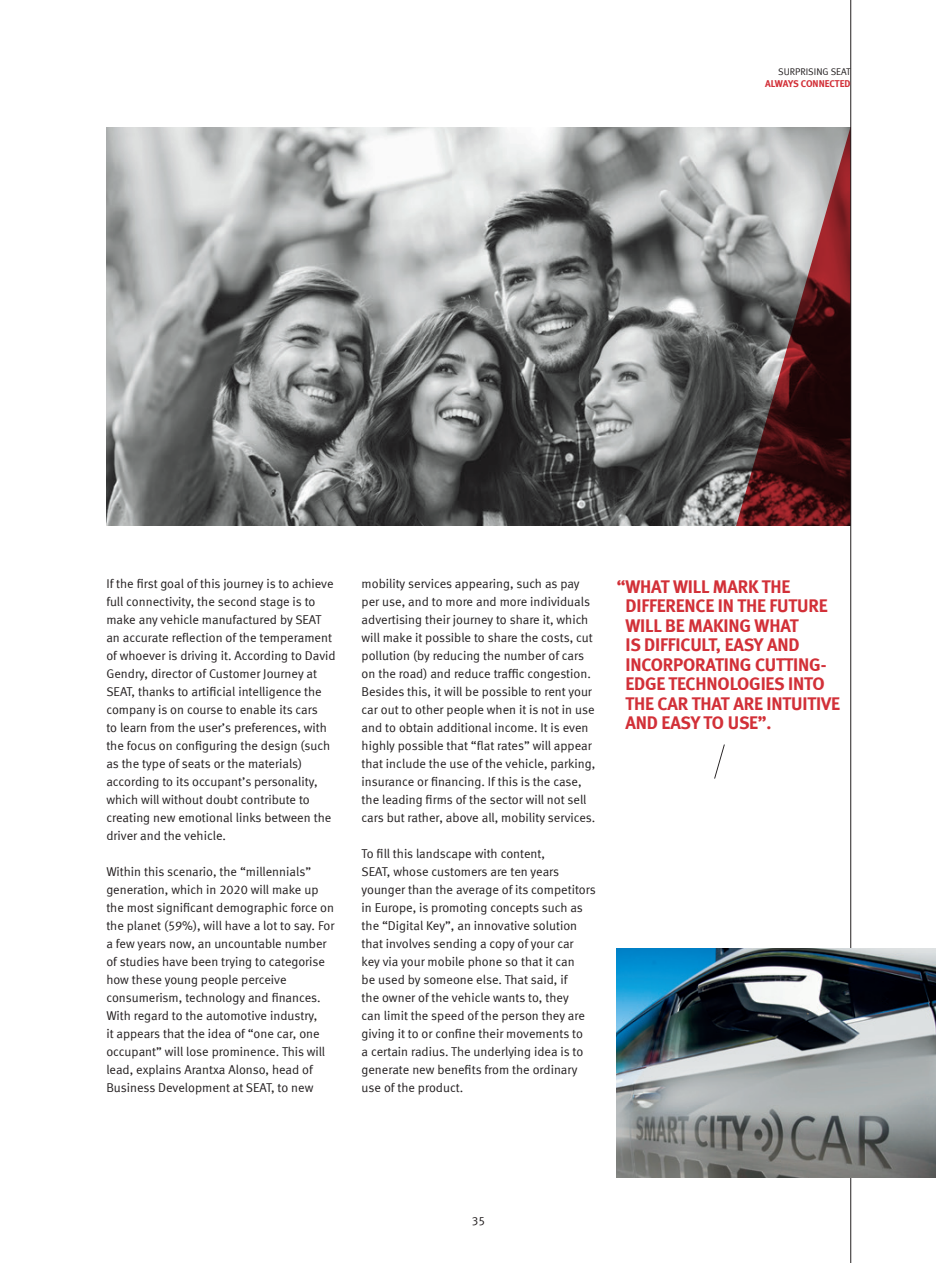
<style>
.page{position:relative;width:936px;height:1263px;background:#fff}
.page>*{position:absolute;margin:0;border:0;box-sizing:border-box;transform-origin:0 0}
.t1{font:700 18px/19.5px "Seat Meta";letter-spacing:-.01em;color:#d23038}
.t2{font:12.75px/18px "Seat Meta Normal";color:#231f20}
.t3{font:12px "Seat Meta Normal";color:#231f20}
.t4{font:700 9.75px "Seat Meta";color:#d23038}
.t5{font:9.75px "Seat Meta Normal";color:#231f20}
</style>
<div class="page">
<img style="left:106px;top:128px;width:621px;height:398px">
<svg style="left:727px;top:128px;width:123px;height:398px;background:#72595a"></svg>
<hr style="left:850px;top:0;width:1px;height:1263px;background:#231f20">
<svg style="left:714px;top:744px;width:10px;height:35px"></svg>
<img style="left:617px;top:948px;width:318px;height:230px">
<p class="t5" style="left:778px;top:66px;width:74px">SURPRISING SEAT</p>
<p class="t4" style="left:765px;top:78px;width:7px">ALWAYS</p>
<p class="t4" style="left:800px;top:78px;width:7px">CONNECTED</p>
<p class="t2" style="left:106px;top:574px;width:231px">If the first goal of this journey is to achieve full connectivity, the second stage is to make any vehicle manufactured by SEAT an accurate reflection of the temperament of whoever is driving it. According to David Gendry, director of Customer Journey at SEAT, thanks to artificial intelligence the company is on course to enable its cars<br>to learn from the user’s preferences, with the focus on configuring the design (such as the type of seats or the materials) according to its occupant’s personality, which will without doubt contribute to creating new emotional links between the driver and the vehicle.</p>
<p class="t2" style="left:106px;top:862px;width:229px">Within this scenario, the “millennials” generation, which in 2020 will make up the most significant demographic force on the planet (59%), will have a lot to say. For a few years now, an uncountable number of studies have been trying to categorise how these young people perceive consumerism, technology and finances.<br>With regard to the automotive industry,<br>it appears that the idea of “one car, one occupant” will lose prominence. This will lead, explains Arantxa Alonso, head of Business Development at SEAT, to new</p>
<p class="t2" style="left:361px;top:574px;width:235px">mobility services appearing, such as pay per use, and to more and more individuals advertising their journey to share it, which will make it possible to share the costs, cut pollution (by reducing the number of cars on the road) and reduce traffic congestion.<br>Besides this, it will be possible to rent your car out to other people when it is not in use and to obtain additional income. It is even highly possible that “flat rates” will appear that include the use of the vehicle, parking, insurance or financing. If this is the case, the leading firms of the sector will not sell cars but rather, above all, mobility services.</p>
<p class="t2" style="left:361px;top:844px;width:235px">To fill this landscape with content,<br>SEAT, whose customers are ten years younger than the average of its competitors in Europe, is promoting concepts such as the “Digital Key”, an innovative solution that involves sending a copy of your car<br>key via your mobile phone so that it can<br>be used by someone else. That said, if<br>the owner of the vehicle wants to, they<br>can limit the speed of the person they are giving it to or confine their movements to<br>a certain radius. The underlying idea is to generate new benefits from the ordinary use of the product.</p>
<h1 class="t1" style="left:625px;top:577px;width:216px;text-indent:-9px">“WHAT WILL MARK THE<br>DIFFERENCE IN THE FUTURE<br>WILL BE MAKING WHAT<br>IS DIFFICULT, EASY AND<br>INCORPORATING CUTTING-<br>EDGE TECHNOLOGIES INTO<br>THE CAR THAT ARE INTUITIVE<br>AND EASY TO USE”.</h1>
<p class="t3" style="left:472px;top:1214px;width:15px">35</p>
</div>
